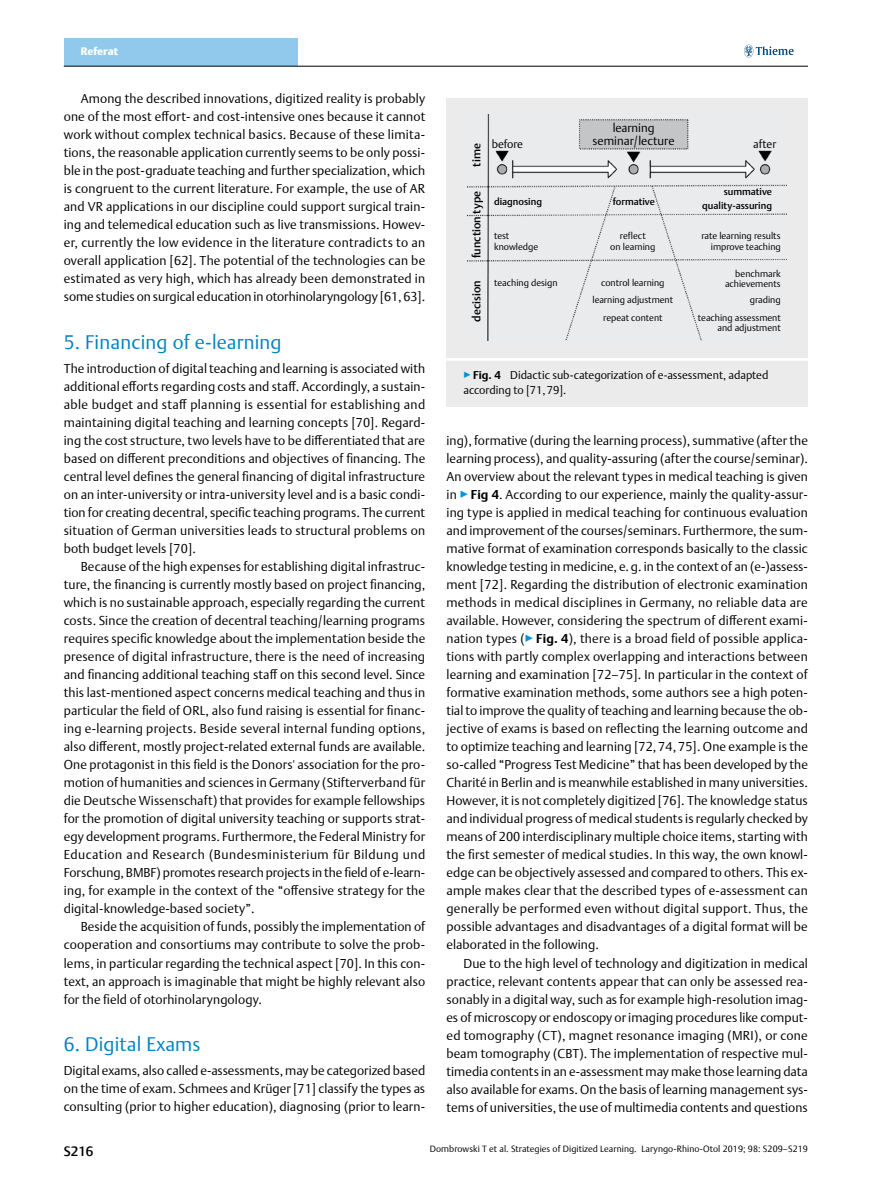
<style>
.page{position:relative;width:893px;height:1191px;background:#fff}
.page>*{position:absolute;margin:0;border:0;box-sizing:border-box;transform-origin:0 0}
.t1{font:300 19.5px "Thieme Argo 2011";letter-spacing:.01em;color:#0083c2}
.t2{font:500 13.5px "Thieme Argo 2011";color:#000}
.t3{font:300 12.75px/18px "Thieme Argo 2011";letter-spacing:.01em;color:#000;text-align:justify}
.t4{font:300 12px/13.5px "Thieme Argo 2011";color:#000;text-align:center}
.t5{font:300 11.25px/15px "Thieme Argo 2011";color:#000}
.t6{font:500 11.25px "Thieme Argo 2011";color:#000}
.t7{font:900 10.8px "Thieme Argo 2011";letter-spacing:.005em;color:#fff}
.t8{font:500 9.75px/15px "Thieme Argo 2011";color:#000;text-align:right}
.t9{font:300 9.3px/10.5px "Thieme Argo 2011";color:#000;text-align:right}
.t10{font:300 9px "Thieme Argo 2011";letter-spacing:.01em;color:#000}
.s1{color:#0095da}
.s2{font-weight:700}
</style>
<div class="page">
<div style="left:64px;top:38px;width:234px;height:28px;background:#91c9ed"></div>
<svg style="left:744px;top:45px;width:50px;height:12px"></svg>
<hr style="left:64px;top:66px;width:744px;height:1px;background:#000">
<div style="left:446px;top:357px;width:362px;height:49px;background:#ebebec"></div>
<svg style="left:447px;top:358px;width:361px;height:3px"></svg>
<div style="left:446px;top:98px;width:362px;height:259px;background:#ebebec"></div>
<img style="left:468px;top:115px;width:319px;height:225px">
<p class="t7" style="left:81px;top:44px;width:39px">Referat</p>
<p class="t3" style="left:64px;top:89px;width:363px;text-indent:17px">Among the described innovations, digitized reality is probably one of the most effort- and cost-intensive ones because it cannot work without complex technical basics. Because of these limita&shy;tions, the reasonable application currently seems to be only possi&shy;ble in the post-graduate teaching and further specialization, which is congruent to the current literature. For example, the use of AR and VR applications in our discipline could support surgical train&shy;ing and telemedical education such as live transmissions. Howev&shy;er, currently the low evidence in the literature contradicts to an overall application [62]. The potential of the technologies can be estimated as very high, which has already been demonstrated in some studies on surgical education in otorhinolaryngology [61,63].</p>
<h1 class="t1" style="left:64px;top:329px;width:219px">5. Financing of e-learning</h1>
<p class="t3" style="left:64px;top:359px;width:363px">The introduction of digital teaching and learning is associated with additional efforts regarding costs and staff. Accordingly, a sustain&shy;able budget and staff planning is essential for establishing and maintaining digital teaching and learning concepts [70]. Regard&shy;ing the cost structure, two levels have to be differentiated that are based on different preconditions and objectives of financing. The central level defines the general financing of digital infrastructure on an inter-university or intra-university level and is a basic condi&shy;tion for creating decentral, specific teaching programs. The current situation of German universities leads to structural problems on both budget levels [70].</p>
<p class="t3" style="left:64px;top:557px;width:363px;text-indent:17px">Because of the high expenses for establishing digital infrastruc&shy;ture, the financing is currently mostly based on project financing, which is no sustainable approach, especially regarding the current costs. Since the creation of decentral teaching/learning programs requires specific knowledge about the implementation beside the presence of digital infrastructure, there is the need of increasing and financing additional teaching staff on this second level. Since this last-mentioned aspect concerns medical teaching and thus in particular the field of ORL, also fund raising is essential for financ&shy;ing e-learning projects. Beside several internal funding options, also different, mostly project-related external funds are available.<br>One protagonist in this field is the Donors' association for the pro&shy;motion of humanities and sciences in Germany (Stifterverband für die Deutsche Wissenschaft) that provides for example fellowships for the promotion of digital university teaching or supports strat&shy;egy development programs. Furthermore, the Federal Ministry for Education and Research (Bundesministerium für Bildung und Forschung, BMBF) promotes research projects in the field of e-learn&shy;ing, for example in the context of the “offensive strategy for the digital-knowledge-based society”.</p>
<p class="t3" style="left:64px;top:917px;width:363px;text-indent:17px">Beside the acquisition of funds, possibly the implementation of cooperation and consortiums may contribute to solve the prob&shy;lems, in particular regarding the technical aspect [70]. In this con&shy;text, an approach is imaginable that might be highly relevant also for the field of otorhinolaryngology.</p>
<h1 class="t1" style="left:64px;top:1031px;width:138px">6. Digital Exams</h1>
<p class="t3" style="left:64px;top:1061px;width:363px">Digital exams, also called e-assessments, may be categorized based on the time of exam. Schmees and Krüger [71] classify the types as consulting (prior to higher education), diagnosing (prior to learn-</p>
<p class="t6" style="left:469px;top:166px;width:25px;rotate:-90deg">time</p>
<p class="t6" style="left:469px;top:258px;width:69px;rotate:-90deg">function type</p>
<p class="t6" style="left:469px;top:322px;width:43px;rotate:-90deg">decision</p>
<p class="t4" style="left:593px;top:120px;width:84px">learning seminar/lecture</p>
<p class="t5" style="left:492px;top:136px;width:33px">before</p>
<p class="t5" style="left:753px;top:136px;width:25px">after</p>
<p class="t8" style="left:494px;top:194px;width:49px">diagnosing</p>
<p class="t8" style="left:613px;top:194px;width:44px">formative</p>
<p class="t9" style="left:494px;top:230px;width:46px;text-align:left">test knowledge</p>
<p class="t9" style="left:494px;top:277px;width:65px">teaching design</p>
<p class="t9" style="left:610px;top:230px;width:47px;text-align:center">reflect<br>on learning</p>
<p class="t9" style="left:592px;top:274px;width:82px;line-height:17px;text-align:center">control learning learning adjustment</p>
<p class="t9" style="left:603px;top:312px;width:61px">repeat content</p>
<p class="t8" style="left:702px;top:183px;width:71px">summative quality-assuring</p>
<p class="t9" style="left:701px;top:230px;width:81px">rate learning results improve teaching</p>
<p class="t9" style="left:725px;top:268px;width:57px">benchmark achievements</p>
<p class="t9" style="left:698px;top:290px;width:84px;line-height:18px">grading<br>teaching assessment</p>
<p class="t9" style="left:717px;top:322px;width:65px">and adjustment</p>
<p class="t5" style="left:463px;top:367px;width:306px"><span class="s1">▶</span><span class="s2">Fig. 4</span> Didactic sub-categorization of e-assessment, adapted according to [71,79].</p>
<p class="t3" style="left:446px;top:431px;width:363px">ing), formative (during the learning process), summative (after the learning process), and quality-assuring (after the course/seminar).<br>An overview about the relevant types in medical teaching is given in <span class="s1">▶</span><span class="s2">Fig 4</span>. According to our experience, mainly the quality-assur&shy;ing type is applied in medical teaching for continuous evaluation and improvement of the courses/seminars. Furthermore, the sum&shy;mative format of examination corresponds basically to the classic knowledge testing in medicine, e.g. in the context of an (e-)assess&shy;ment [72]. Regarding the distribution of electronic examination methods in medical disciplines in Germany, no reliable data are available. However, considering the spectrum of different exami&shy;nation types (<span class="s1">▶</span><span class="s2">Fig. 4</span>), there is a broad field of possible applica&shy;tions with partly complex overlapping and interactions between learning and examination [72–75]. In particular in the context of formative examination methods, some authors see a high poten&shy;tial to improve the quality of teaching and learning because the ob&shy;jective of exams is based on reflecting the learning outcome and to optimize teaching and learning [72, 74, 75]. One example is the so-called “Progress Test Medicine” that has been developed by the Charité in Berlin and is meanwhile established in many universities.<br>However, it is not completely digitized [76]. The knowledge status and individual progress of medical students is regularly checked by means of 200 interdisciplinary multiple choice items, starting with the first semester of medical studies. In this way, the own knowl&shy;edge can be objectively assessed and compared to others. This ex&shy;ample makes clear that the described types of e-assessment can generally be performed even without digital support. Thus, the possible advantages and disadvantages of a digital format will be elaborated in the following.</p>
<p class="t3" style="left:446px;top:953px;width:363px;text-indent:17px">Due to the high level of technology and digitization in medical practice, relevant contents appear that can only be assessed rea&shy;sonably in a digital way, such as for example high-resolution imag&shy;es of microscopy or endoscopy or imaging procedures like comput&shy;ed tomography (CT), magnet resonance imaging (MRI), or cone beam tomography (CBT). The implementation of respective mul&shy;timedia contents in an e-assessment may make those learning data also available for exams. On the basis of learning management sys&shy;tems of universities, the use of multimedia contents and questions</p>
<p class="t2" style="left:64px;top:1142px;width:31px">S216</p>
<p class="t10" style="left:430px;top:1143px;width:380px">Dombrowski T et al. Strategies of Digitized Learning. Laryngo-Rhino-Otol 2019; 98: S209–S219</p>
</div>
